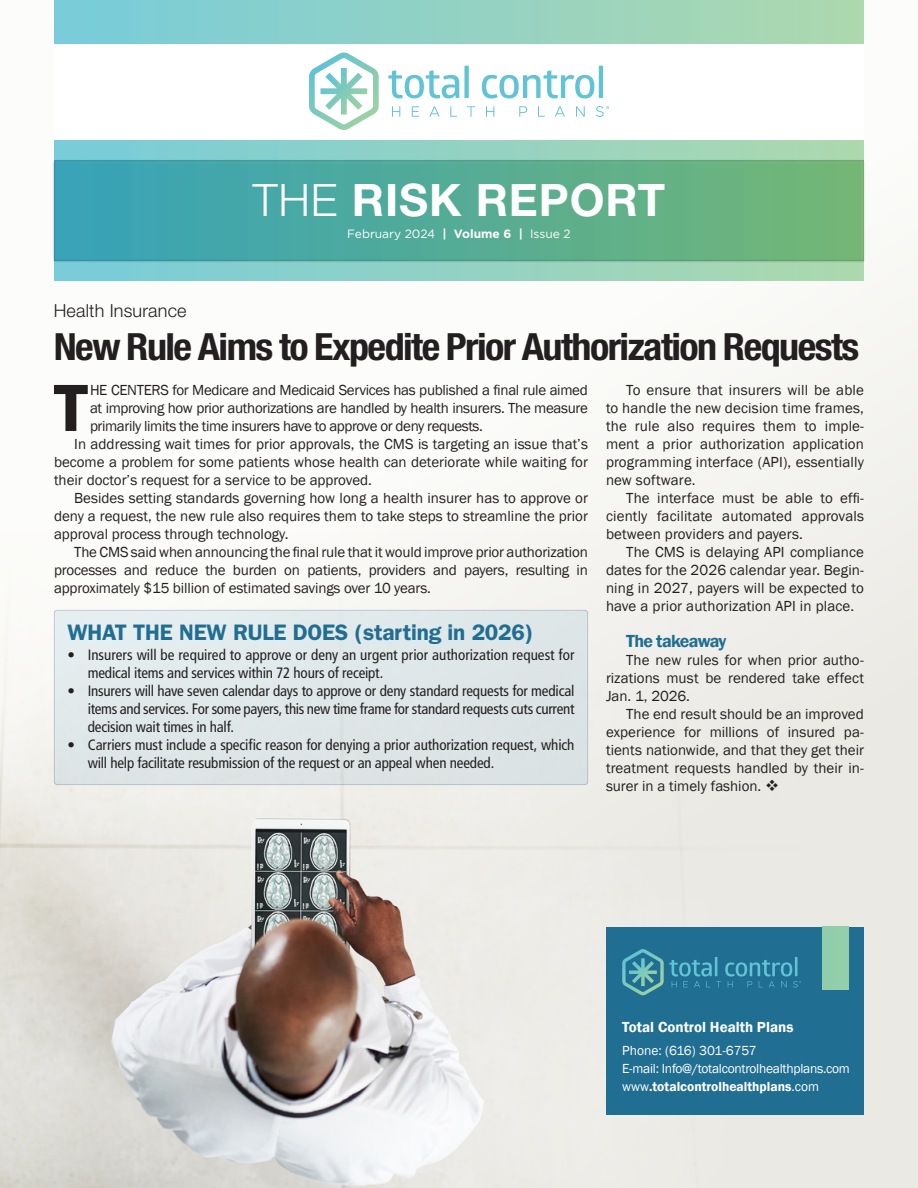
<style>
.page{position:relative;width:918px;height:1188px;background:#fff}
.page>*{position:absolute;margin:0;border:0;box-sizing:border-box;transform-origin:0 0}
.t1{font:600 69px "Franklin Gothic";color:#231f20}
.t2{font:700 44.85px "Helvetica Neue LT Std";letter-spacing:.02em;color:#fff}
.Masthead{font:700 condensed 37.5px "Helvetica Neue LT Std";letter-spacing:-.04em;color:#231f20;scale:1.07 1}
.t3{font:600 22.5px "ITC Franklin Gothic Std";letter-spacing:-.01em;color:#216e93}
.t4{font:300 18px "Helvetica Neue LT Std";letter-spacing:.01em;color:#231f20}
.t5{font:600 18px "Franklin Gothic";letter-spacing:-.04em;color:#216e93}
.t6{font:15px/18px "Franklin Gothic";color:#231f20;text-align:justify}
.t7{font:condensed 15px/18px "Frutiger LT";letter-spacing:-.01em;color:#231f20}
.t8{font:600 15px "Franklin Gothic";color:#fff}
.t9{font:13.5px "Franklin Gothic";letter-spacing:-.02em;color:#fff}
.t10{font:600 13.5px "Franklin Gothic";color:#fff}
.t11{font:13.5px "Franklin Gothic";color:#fff}
.t12{font:12px "Gotham";color:#fff}
.s1{font-weight:300}
.s2{font-weight:700}
.s3{font-weight:400}
</style>
<div class="page">
<svg style="left:0;top:899px;width:918px;height:289px;background:#d7d3cf"></svg>
<div style="left:0;top:0;width:918px;height:899px;background:linear-gradient(to bottom,#fff,#e8e7e2)"></div>
<div style="left:52px;top:608px;width:538px;height:178px;background:#dee7e8"></div>
<div style="left:54px;top:0;width:810px;height:281px;background:#fff"></div>
<div style="left:54px;top:0;width:810px;height:43px;background:linear-gradient(to right,#78cbda,#aed8ad)"></div>
<div style="left:606px;top:927px;width:258px;height:188px;background:#216e93"></div>
<svg style="left:622px;top:949px;width:179px;height:46px"></svg>
<div style="left:823px;top:927px;width:26px;height:62px;background:#92cfab"></div>
<div style="left:54px;top:140px;width:810px;height:141px;background:linear-gradient(to right,#78cbda,#aed8ad)"></div>
<div style="left:51px;top:159px;width:815px;height:104px;background:#231f20;opacity:.75"></div>
<svg style="left:309px;top:52px;width:70px;height:78px"></svg>
<svg style="left:388px;top:66px;width:81px;height:32px"></svg>
<svg style="left:482px;top:66px;width:121px;height:32px"></svg>
<svg style="left:392px;top:106px;width:8px;height:11px"></svg>
<svg style="left:412px;top:106px;width:7px;height:11px"></svg>
<svg style="left:429px;top:106px;width:11px;height:11px"></svg>
<svg style="left:450px;top:106px;width:7px;height:11px"></svg>
<svg style="left:467px;top:106px;width:8px;height:11px"></svg>
<svg style="left:486px;top:106px;width:8px;height:11px"></svg>
<svg style="left:519px;top:106px;width:8px;height:11px"></svg>
<svg style="left:538px;top:106px;width:7px;height:11px"></svg>
<svg style="left:555px;top:106px;width:10px;height:11px"></svg>
<svg style="left:576px;top:106px;width:9px;height:11px"></svg>
<svg style="left:596px;top:106px;width:13px;height:11px"></svg>
<p class="t2" style="left:253px;top:172px;width:414px"><span class="s1">THE</span> RISK REPORT</p>
<p class="t12" style="left:347px;top:226px;width:225px">February 2024 <span class="s2">| Volume 6 |</span> Issue 2</p>
<p class="t4" style="left:54px;top:300px;width:134px">Health Insurance</p>
<p class="Masthead" style="left:54px;top:324px;width:754px">New Rule Aims to Expedite Prior Authorization Requests</p>
<p class="t1" style="left:54px;top:365px;width:35px">T</p>
<p class="t6" style="left:90px;top:381px;width:500px">HE CENTERS for Medicare and Medicaid Services has published a final rule aimed at improving how prior authorizations are handled by health insurers. The measure primarily limits the time insurers have to approve or deny requests.</p>
<p class="t6" style="left:54px;top:435px;width:536px;text-indent:20px">In addressing wait times for prior approvals, the CMS is targeting an issue that’s become a problem for some patients whose health can deteriorate while waiting for their doctor’s request for a service to be approved.</p>
<p class="t6" style="left:54px;top:489px;width:536px;text-indent:20px">Besides setting standards governing how long a health insurer has to approve or deny a request, the new rule also requires them to take steps to streamline the prior approval process through technology.</p>
<p class="t6" style="left:54px;top:543px;width:536px;text-indent:20px">The CMS said when announcing the final rule that it would improve prior authorization processes and reduce the burden on patients, providers and payers, resulting in approximately $15 billion of estimated savings over 10 years.</p>
<p class="t6" style="left:606px;top:381px;width:260px;text-indent:20px">To ensure that insurers will be able to handle the new decision time frames, the rule also requires them to imple&shy;ment a prior authorization application programming interface (API), essentially new software.</p>
<p class="t6" style="left:606px;top:489px;width:260px;text-indent:20px">The interface must be able to effi&shy;ciently facilitate automated approvals between providers and payers.</p>
<p class="t6" style="left:606px;top:543px;width:259px;text-indent:20px">The CMS is delaying API compliance dates for the 2026 calendar year. Begin&shy;ning in 2027, payers will be expected to have a prior authorization API in place.</p>
<p class="t5" style="left:626px;top:630px;width:102px">The takeaway</p>
<p class="t6" style="left:606px;top:651px;width:260px;text-indent:20px">The new rules for when prior autho&shy;rizations must be rendered take effect Jan. 1, 2026.</p>
<p class="t6" style="left:606px;top:705px;width:260px;text-indent:20px">The end result should be an improved experience for millions of insured pa&shy;tients nationwide, and that they get their treatment requests handled by their in&shy;surer in a timely fashion. ❖</p>
<p class="t3" style="left:68px;top:619px;width:467px">WHAT THE NEW RULE DOES (starting in 2026)</p>
<p class="t7" style="left:88px;top:646px;width:488px;text-indent:-20px">• Insurers will be required to approve or deny an urgent prior authorization request for medical items and services within 72 hours of receipt.</p>
<p class="t7" style="left:88px;top:682px;width:488px;text-align:justify;text-indent:-20px">• Insurers will have seven calendar days to approve or deny standard requests for medical items and services. For some payers, this new time frame for standard requests cuts current decision wait times in half.</p>
<p class="t7" style="left:88px;top:736px;width:488px;text-indent:-20px">• Carriers must include a specific reason for denying a prior authorization request, which will help facilitate resubmission of the request or an appeal when needed.</p>
<p class="t8" style="left:622px;top:1017px;width:173px">Total Control Health Plans</p>
<p class="t11" style="left:622px;top:1042px;width:136px">Phone: (616) 301-6757</p>
<p class="t9" style="left:622px;top:1060px;width:229px">E-mail: Info@/totalcontrolhealthplans.com</p>
<p class="t10" style="left:622px;top:1078px;width:199px"><span class="s3">www</span>.totalcontrolhealthplans<span class="s3">.com</span></p>
</div>
